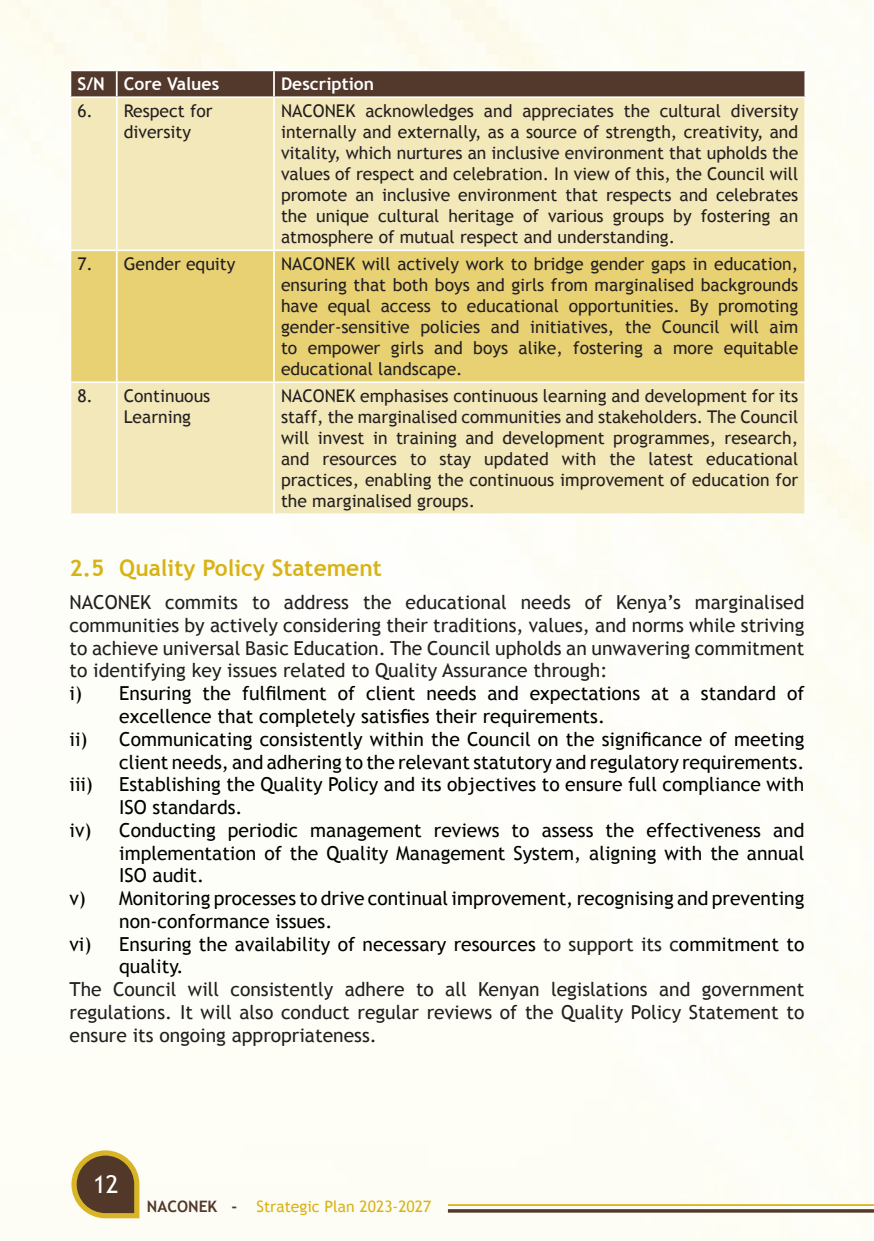
<style>
.page{position:relative;width:874px;height:1241px;background:#fff}
.page>*{position:absolute;margin:0;border:0;box-sizing:border-box;transform-origin:0 0}
.t1{font:24.5px "Trebuchet MS";color:#fff}
.t2{font:700 22.75px "Trebuchet MS";color:#d8b316}
.t3{font:19.25px/22.8px "Trebuchet MS";color:#000}
.t4{font:19.25px/22.8px "Trebuchet MS";color:#231f20;text-align:justify}
.t5{font:17.5px/21px "Trebuchet MS";color:#231f20;text-align:justify}
.t6{font:700 17.5px "Trebuchet MS";color:#fff}
.t7{font:15.75px "Trebuchet MS";color:#d8b316}
.s1{color:#231f20}
.s2{font-weight:700;color:#53392b}
</style>
<div class="page">
<img style="left:0;top:0;width:871px;height:1240px">
<svg style="left:447px;top:1208px;width:426px;height:4px"></svg>
<hr style="left:447px;top:1203px;width:426px;height:2px;background:#d8b316">
<svg style="left:71px;top:1150px;width:68px;height:68px"></svg>
<div style="left:71px;top:98px;width:733px;height:415px;background:#f3e8b9"></div>
<div style="left:71px;top:251px;width:733px;height:130px;background:#e8d173"></div>
<hr style="left:69px;top:69px;width:48px;height:2px;background:#fff">
<hr style="left:69px;top:71px;width:2px;height:25px;background:#fff">
<hr style="left:117px;top:69px;width:157px;height:2px;background:#fff">
<hr style="left:274px;top:69px;width:531px;height:2px;background:#fff">
<svg style="left:70px;top:70px;width:735px;height:26px;background:#5c4336"></svg>
<hr style="left:69px;top:96px;width:48px;height:2px;background:#fff">
<hr style="left:117px;top:96px;width:157px;height:2px;background:#fff">
<hr style="left:274px;top:96px;width:531px;height:2px;background:#fff">
<hr style="left:69px;top:98px;width:2px;height:151px;background:#fff">
<hr style="left:116px;top:98px;width:1px;height:151px;background:#fff">
<hr style="left:273px;top:98px;width:2px;height:151px;background:#fff">
<hr style="left:804px;top:98px;width:1px;height:151px;background:#fff">
<hr style="left:69px;top:249px;width:48px;height:2px;background:#fff">
<hr style="left:69px;top:251px;width:2px;height:130px;background:#fff">
<hr style="left:117px;top:249px;width:157px;height:2px;background:#fff">
<hr style="left:116px;top:251px;width:1px;height:130px;background:#fff">
<hr style="left:274px;top:249px;width:531px;height:2px;background:#fff">
<hr style="left:273px;top:251px;width:2px;height:130px;background:#fff">
<hr style="left:804px;top:251px;width:1px;height:130px;background:#fff">
<hr style="left:69px;top:381px;width:48px;height:2px;background:#fff">
<hr style="left:69px;top:383px;width:2px;height:130px;background:#fff">
<hr style="left:117px;top:381px;width:157px;height:2px;background:#fff">
<hr style="left:116px;top:383px;width:1px;height:130px;background:#fff">
<hr style="left:274px;top:381px;width:531px;height:2px;background:#fff">
<hr style="left:273px;top:383px;width:2px;height:130px;background:#fff">
<hr style="left:804px;top:383px;width:1px;height:130px;background:#fff">
<hr style="left:69px;top:513px;width:48px;height:2px;background:#fff">
<hr style="left:117px;top:513px;width:157px;height:2px;background:#fff">
<hr style="left:274px;top:513px;width:531px;height:2px;background:#fff">
<p class="t6" style="left:77px;top:73px;width:29px">S/N</p>
<p class="t6" style="left:124px;top:73px;width:97px">Core Values</p>
<p class="t6" style="left:281px;top:73px;width:95px">Description</p>
<p class="t5" style="left:77px;top:101px;width:17px">6.</p>
<p class="t5" style="left:124px;top:101px;width:90px">Respect for diversity</p>
<p class="t5" style="left:281px;top:101px;width:518px">NACONEK acknowledges and appreciates the cultural diversity internally and externally, as a source of strength, creativity, and vitality, which nurtures an inclusive environment that upholds the values of respect and celebration. In view of this, the Council will promote an inclusive environment that respects and celebrates the unique cultural heritage of various groups by fostering an atmosphere of mutual respect and understanding.</p>
<p class="t5" style="left:77px;top:254px;width:17px">7.</p>
<p class="t5" style="left:124px;top:254px;width:113px">Gender equity</p>
<p class="t5" style="left:281px;top:254px;width:518px">NACONEK will actively work to bridge gender gaps in education, ensuring that both boys and girls from marginalised backgrounds have equal access to educational opportunities. By promoting gender-sensitive policies and initiatives, the Council will aim to empower girls and boys alike, fostering a more equitable educational landscape.</p>
<p class="t5" style="left:77px;top:385px;width:17px">8.</p>
<p class="t5" style="left:124px;top:385px;width:88px">Continuous<br>Learning</p>
<p class="t5" style="left:281px;top:385px;width:518px">NACONEK emphasises continuous learning and development for its staff, the marginalised communities and stakeholders. The Council will invest in training and development programmes, research, and resources to stay updated with the latest educational practices, enabling the continuous improvement of education for the marginalised groups.</p>
<p class="t2" style="left:69px;top:554px;width:314px">2.5 Quality Policy Statement</p>
<p class="t4" style="left:69px;top:591px;width:736px">NACONEK commits to address the educational needs of Kenya’s marginalised communities by actively considering their traditions, values, and norms while striving to achieve universal Basic Education. The Council upholds an unwavering commitment to identifying key issues related to Quality Assurance through:</p>
<p class="t3" style="left:119px;top:682px;width:686px;text-indent:-50px">i) Ensuring the fulfilment of client needs and expectations at a standard of excellence that completely satisfies their requirements.</p>
<p class="t3" style="left:69px;top:727px;width:736px;text-align:right">ii) Communicating consistently within the Council on the significance of meeting client needs, and adhering to the relevant statutory and regulatory requirements.</p>
<p class="t3" style="left:69px;top:773px;width:25px">iii)</p>
<p class="t3" style="left:119px;top:773px;width:686px">Establishing the Quality Policy and its objectives to ensure full compliance with<br>ISO standards.</p>
<p class="t3" style="left:119px;top:818px;width:686px;text-align:justify;text-indent:-50px">iv) Conducting periodic management reviews to assess the effectiveness and implementation of the Quality Management System, aligning with the annual ISO audit.</p>
<p class="t3" style="left:119px;top:887px;width:686px;text-indent:-50px">v) Monitoring processes to drive continual improvement, recognising and preventing non-conformance issues.</p>
<p class="t3" style="left:119px;top:932px;width:686px;text-indent:-50px">vi) Ensuring the availability of necessary resources <span class="s1">to support its c</span>ommitment to quality.</p>
<p class="t4" style="left:69px;top:978px;width:736px">The Council will consistently adhere to all Kenyan legislations and government regulations. It will also conduct regular reviews of the Quality Policy Statement to ensure its ongoing appropriateness.</p>
<h1 class="t1" style="left:93px;top:1170px;width:27px">12</h1>
<p class="t7" style="left:147px;top:1196px;width:286px"><span class="s2">NACONEK -</span> Strategic Plan 2023-2027</p>
</div>
